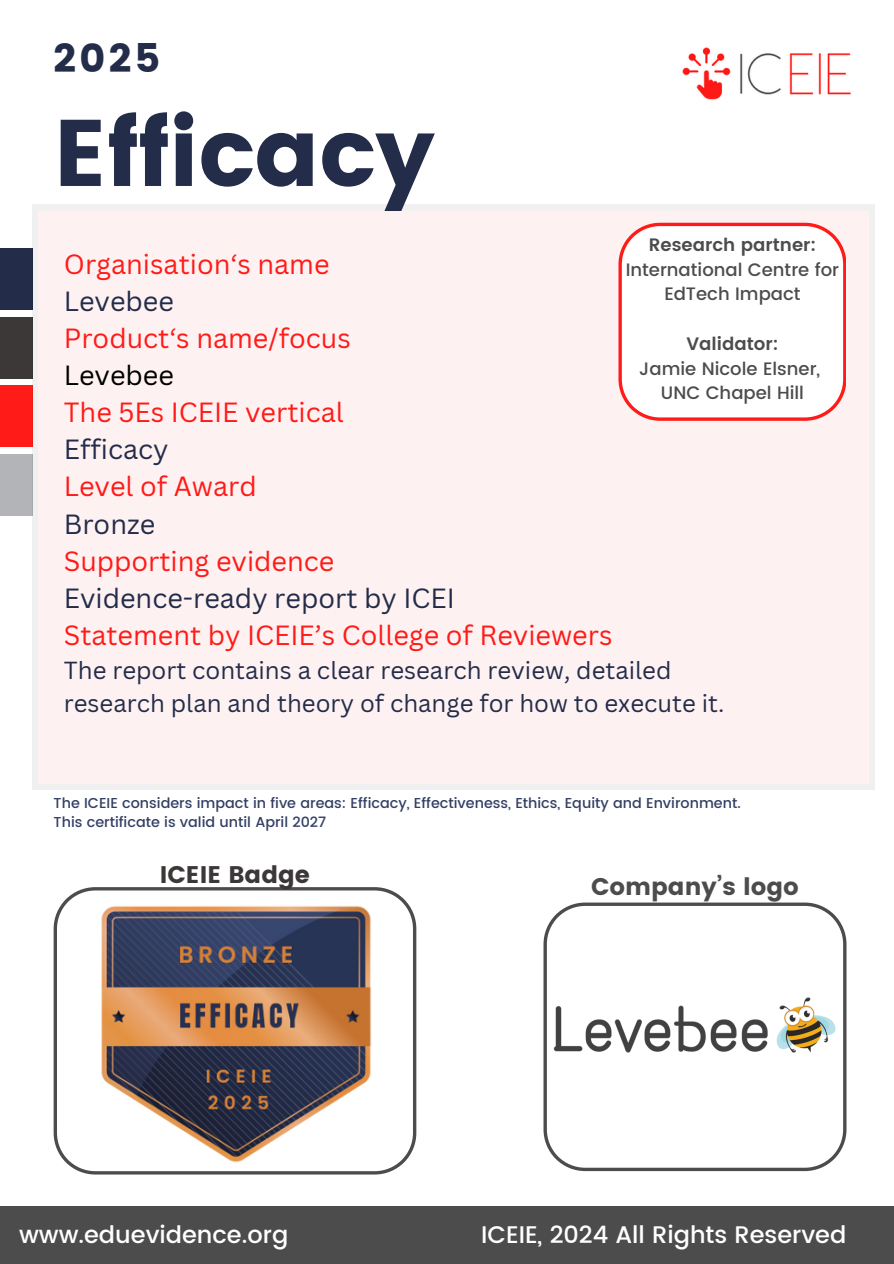
<style>
.page{position:relative;width:894px;height:1264px;background:#fff}
.page>*{position:absolute;margin:0;border:0;box-sizing:border-box;transform-origin:0 0}
.t1{font:94.05px "Poppins";letter-spacing:-.005em;color:#232c49}
.t2{font:39.6px "Poppins";color:#232c49}
.t3{font:27px/37.2px "Canva Sans";color:#fe1b18}
.t4{font:24px/32.7px "Canva Sans";color:#232c49}
.t5{font:500 24px "Poppins";color:#fff}
.t6{font:24px "Poppins";color:#4c4c4c}
.t7{font:24px "Poppins";color:#3c3838}
.t8{font:500 18px/24.8px "Poppins";color:#4c4c4c;text-align:center}
.t9{font:500 14.4px "Poppins";color:#334065}
.s1{font-weight:600}
.s2{color:#232c49}
.s3{color:#000}
</style>
<div class="page">
<div style="left:0;top:454px;width:32px;height:62px;background:#b3b4b7"></div>
<div style="left:0;top:386px;width:32px;height:61px;background:#fe1b18"></div>
<div style="left:0;top:317px;width:32px;height:61px;background:#3c3838"></div>
<div style="left:0;top:248px;width:32px;height:61px;background:#232c49"></div>
<svg style="left:54px;top:887px;width:362px;height:287px"></svg>
<svg style="left:543px;top:902px;width:303px;height:269px"></svg>
<div style="left:0;top:1205px;width:893px;height:58px;background:#4c4c4c"></div>
<img style="left:682px;top:47px;width:169px;height:53px">
<div style="left:32px;top:205px;width:842px;height:584px;background:#fef1f1"></div>
<svg style="left:618px;top:223px;width:228px;height:198px"></svg>
<img style="left:96px;top:902px;width:278px;height:262px">
<img style="left:553px;top:988px;width:283px;height:73px">
<p class="t2" style="left:54px;top:35px;width:108px">2025</p>
<p class="t1" style="left:54px;top:98px;width:383px">Efficacy</p>
<h2 class="t8" style="left:625px;top:232px;width:215px"><span class="s1">Research partner:<br></span>International Centre for<br>EdTech Impact</h2>
<h1 class="t8" style="left:639px;top:331px;width:182px"><span class="s1">Validator:<br></span>Jamie Nicole Elsner,<br>UNC Chapel Hill</h1>
<h5 class="t3" style="left:64px;top:244px;width:550px">Organisation‘s name<br><span class="s2">Levebee<br></span>Product‘s name/focus<br><span class="s3">Levebee<br></span>The 5Es ICEIE vertical<br><span class="s2">Efficacy<br></span>Level of Award<br><span class="s2">Bronze<br></span>Supporting evidence<br><span class="s2">Evidence-ready report by ICEI<br></span>Statement by ICEIE’s College of Reviewers</h5>
<h5 class="t4" style="left:64px;top:653px;width:661px">The report contains a clear research review, detailed research plan and theory of change for how to execute it.</h5>
<h3 class="t9" style="left:54px;top:794px;width:688px">The ICEIE considers impact in five areas: Efficacy, Effectiveness, Ethics, Equity and Environment.</h3>
<h3 class="t9" style="left:54px;top:813px;width:274px">This certificate is valid until April 2027</h3>
<p class="t7" style="left:160px;top:860px;width:152px">ICEIE Badge</p>
<h3 class="t6" style="left:591px;top:872px;width:209px">Company’s logo</h3>
<p class="t5" style="left:19px;top:1220px;width:271px">www.eduevidence.org</p>
<h3 class="t5" style="left:481px;top:1220px;width:366px">ICEIE, 2024 All Rights Reserved</h3>
</div>
